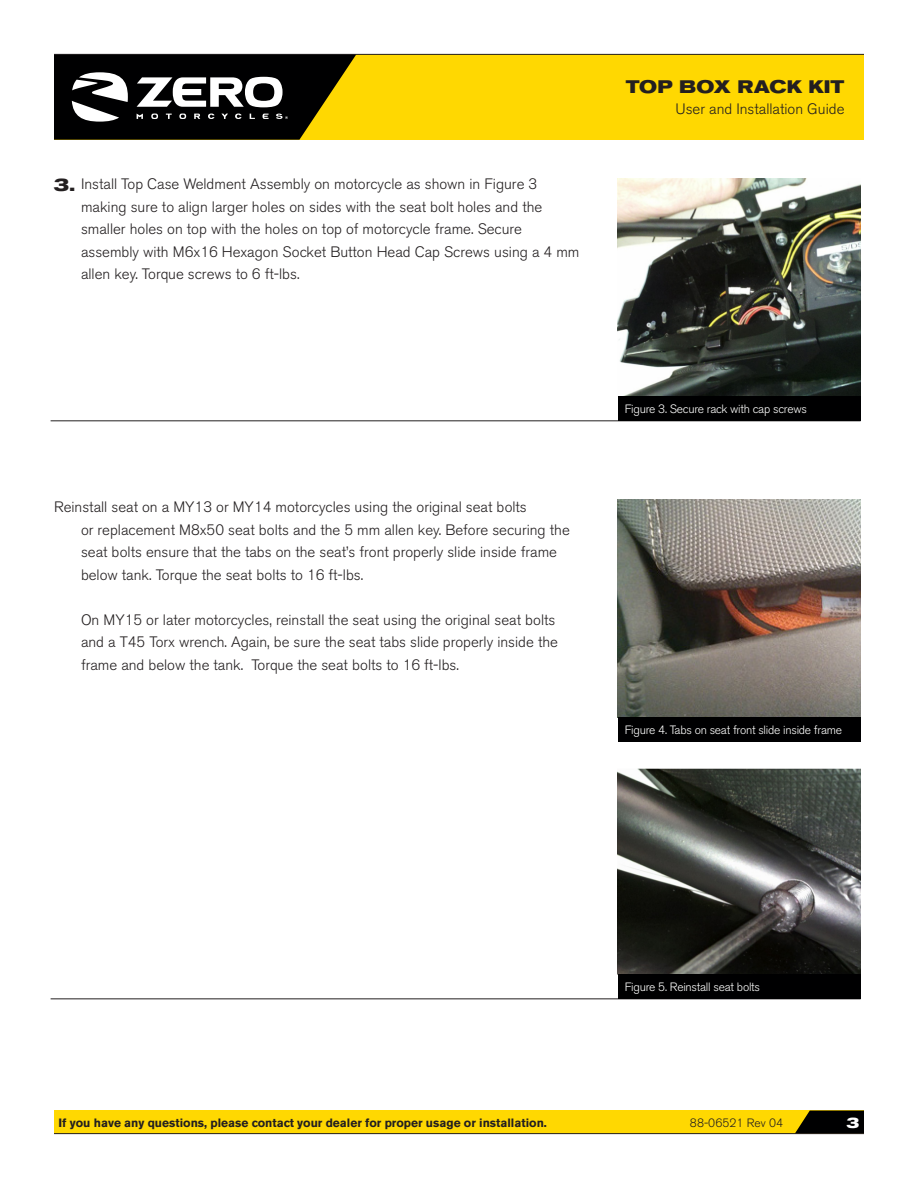
<style>
.page{position:relative;width:918px;height:1188px;background:#fff}
.page>*{position:absolute;margin:0;border:0;box-sizing:border-box;transform-origin:0 0}
.t1{font:700 expanded 18px "Akzidenz Grotesk BE";letter-spacing:.02em;color:#231f20}
.t2{font:300 15px/22.5px "Akzidenz Grotesk BE";color:#231f20}
.t3{font:700 expanded 15px "Akzidenz Grotesk BE";color:#fff}
.figure_caption{font:300 12px "Akzidenz Grotesk BE";letter-spacing:-.02em;color:#fff}
.t4{font:700 12px "Akzidenz Grotesk BE";color:#231f20}
.t5{font:300 12px "Akzidenz Grotesk BE";color:#231f20}
.s1{font-weight:700;font-stretch:expanded;font-size:18px}
</style>
<div class="page">
<div style="left:54px;top:1111px;width:810px;height:23px;background:#ffd801"></div>
<div style="left:54px;top:54px;width:810px;height:86px;background:#ffd801"></div>
<hr style="left:54px;top:54px;width:810px;height:1px;background:#231f20">
<svg style="left:795px;top:1111px;width:69px;height:22px;background:#1b1701"></svg>
<hr style="left:54px;top:1133px;width:810px;height:1px;background:#231f20">
<svg style="left:54px;top:54px;width:303px;height:86px;background:#403c28"></svg>
<hr style="left:51px;top:420px;width:810px;height:1px;background:#231f20">
<img style="left:618px;top:178px;width:243px;height:218px">
<div style="left:618px;top:396px;width:243px;height:24px;background:#000001"></div>
<hr style="left:51px;top:998px;width:810px;height:1px;background:#231f20">
<img style="left:618px;top:500px;width:243px;height:218px">
<div style="left:618px;top:718px;width:243px;height:24px;background:#000001"></div>
<img style="left:618px;top:768px;width:243px;height:207px">
<div style="left:618px;top:975px;width:243px;height:24px;background:#000001"></div>
<p class="t2" style="left:81px;top:173px;width:500px;text-indent:-27px"><span class="s1">3.</span> Install Top Case Weldment Assembly on motorcycle as shown in Figure 3 making sure to align larger holes on sides with the seat bolt holes and the smaller holes on top with the holes on top of motorcycle frame. Secure assembly with M6x16 Hexagon Socket Button Head Cap Screws using a 4 mm allen key. Torque screws to 6 ft-lbs.</p>
<p class="t1" style="left:626px;top:76px;width:220px">TOP BOX RACK KIT</p>
<p class="t2" style="left:675px;top:98px;width:171px">User and Installation Guide</p>
<p class="t2" style="left:81px;top:496px;width:490px;text-indent:-27px">Reinstall seat on a MY13 or MY14 motorcycles using the original seat bolts<br>or replacement M8x50 seat bolts and the 5 mm allen key. Before securing the seat bolts ensure that the tabs on the seat’s front properly slide inside frame below tank. Torque the seat bolts to 16 ft-lbs.</p>
<p class="t2" style="left:81px;top:609px;width:479px">On MY15 or later motorcycles, reinstall the seat using the original seat bolts and a T45 Torx wrench. Again, be sure the seat tabs slide properly inside the frame and below the tank. Torque the seat bolts to 16 ft-lbs.</p>
<p class="figure_caption" style="left:625px;top:402px;width:184px">Figure 3. Secure rack with cap screws</p>
<p class="figure_caption" style="left:625px;top:723px;width:219px">Figure 4. Tabs on seat front slide inside frame</p>
<p class="figure_caption" style="left:625px;top:980px;width:137px">Figure 5. Reinstall seat bolts</p>
<p class="t4" style="left:58px;top:1116px;width:490px">If you have any questions, please contact your dealer for proper usage or installation.</p>
<p class="t5" style="left:690px;top:1116px;width:95px">88-06521 Rev 04</p>
<p class="t3" style="left:847px;top:1114px;width:14px">3</p>
</div>
